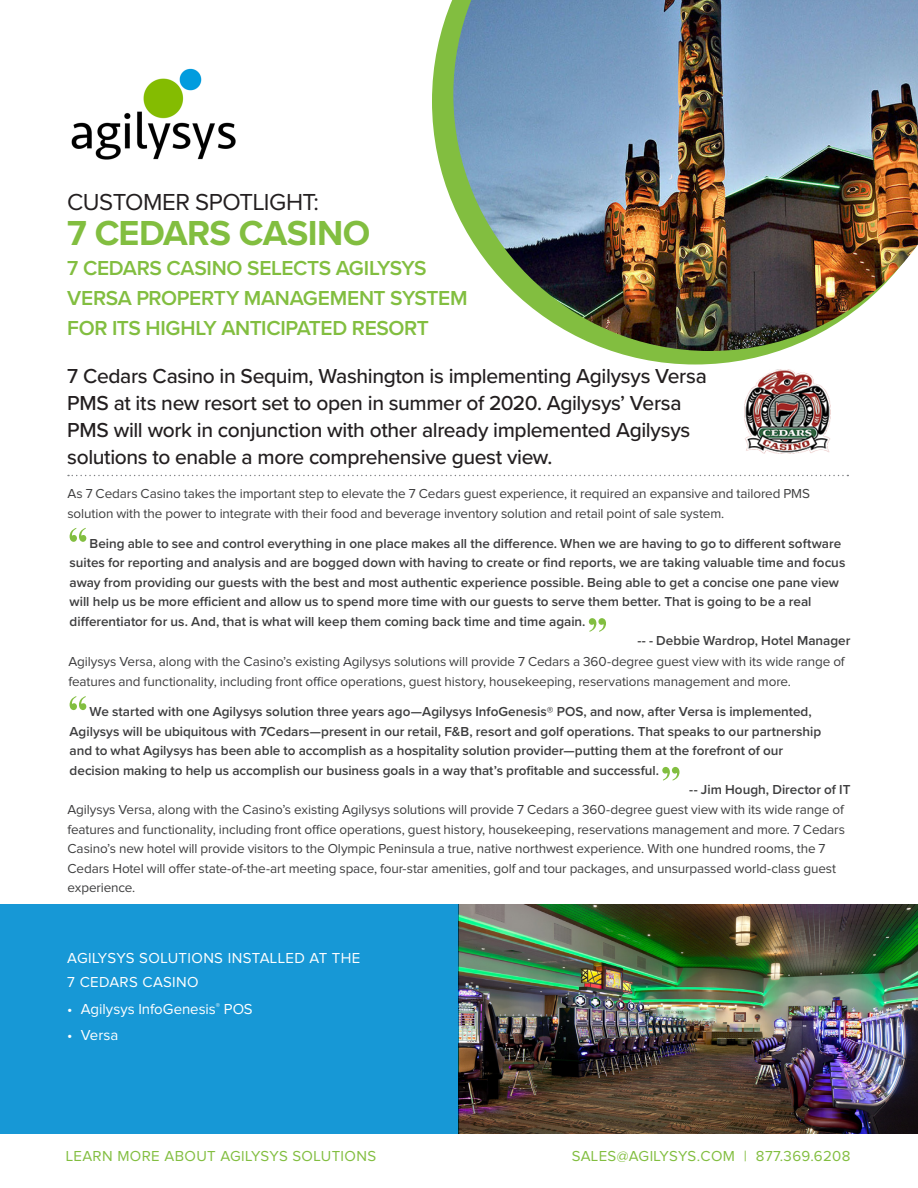
<style>
.page{position:relative;width:918px;height:1188px;background:#fff}
.page>*{position:absolute;margin:0;border:0;box-sizing:border-box;transform-origin:0 0}
.Document_Title{font:700 36px "Proxima Nova";letter-spacing:-.02em;color:#82be40}
.Document_Title-2{font:24px "Proxima Nova";letter-spacing:-.02em;color:#231f20}
.Content_Header{font:500 21px/27px "Proxima Nova";letter-spacing:-.02em;color:#231f20}
.Document_Title-3{font:600 21px/30px "Proxima Nova";letter-spacing:-.015em;color:#82be40}
.t1{font:15px "Proxima Nova";letter-spacing:.025em;color:#82be40}
.Solutions_Header{font:15px "Proxima Nova";letter-spacing:.025em;color:#fff}
.Solutions_Header-2{font:15px "Proxima Nova";letter-spacing:.005em;color:#fff}
.Content_Text{font:600 13.5px/19.5px "Proxima Nova";color:#3e3e3f}
.Content_Text-2{font:13.5px/19.5px "Proxima Nova";letter-spacing:-.01em;color:#3e3e3f}
</style>
<div class="page">
<svg style="left:432px;top:0;width:347px;height:364px"></svg>
<img style="left:453px;top:0;width:465px;height:351px">
<img style="left:745px;top:370px;width:85px;height:84px">
<img style="left:459px;top:904px;width:459px;height:230px">
<svg style="left:68px;top:475px;width:780px;height:1px"></svg>
<div style="left:0;top:904px;width:459px;height:230px;background:#1798d6"></div>
<svg style="left:70px;top:528px;width:16px;height:14px"></svg>
<svg style="left:589px;top:618px;width:17px;height:14px"></svg>
<img style="left:71px;top:68px;width:165px;height:92px">
<svg style="left:70px;top:696px;width:16px;height:14px"></svg>
<svg style="left:662px;top:767px;width:18px;height:14px"></svg>
<p class="Document_Title-2" style="left:67px;top:191px;width:253px">CUSTOMER SPOTLIGHT:</p>
<p class="Document_Title" style="left:67px;top:206px;width:304px">7 CEDARS CASINO</p>
<p class="Document_Title-3" style="left:67px;top:252px;width:402px">7 CEDARS CASINO SELECTS AGILYSYS<br>VERSA PROPERTY MANAGEMENT SYSTEM<br>FOR ITS HIGHLY ANTICIPATED RESORT</p>
<p class="Content_Header" style="left:67px;top:362px;width:641px">7 Cedars Casino in Sequim, Washington is implementing Agilysys Versa</p>
<p class="Content_Header" style="left:67px;top:389px;width:625px">PMS at its new resort set to open in summer of 2020. Agilysys’ Versa<br>PMS will work in conjunction with other already implemented Agilysys solutions to enable a more comprehensive guest view.</p>
<p class="Content_Text-2" style="left:68px;top:484px;width:744px">As 7 Cedars Casino takes the important step to elevate the 7 Cedars guest experience, it required an expansive and tailored PMS solution with the power to integrate with their food and beverage inventory solution and retail point of sale system.</p>
<p class="Content_Text" style="left:70px;top:533px;width:777px;text-indent:20px">Being able to see and control everything in one place makes all the difference. When we are having to go to different software suites for reporting and analysis and are bogged down with having to create or find reports, we are taking valuable time and focus away from providing our guests with the best and most authentic experience possible. Being able to get a concise one pane view will help us be more efficient and allow us to spend more time with our guests to serve them better. That is going to be a real differentiator for us. And, that is what will keep them coming back time and time again.</p>
<p class="Content_Text" style="left:637px;top:631px;width:215px">-- - Debbie Wardrop, Hotel Manager</p>
<p class="Content_Text-2" style="left:68px;top:653px;width:778px">Agilysys Versa, along with the Casino’s existing Agilysys solutions will provide 7 Cedars a 360-degree guest view with its wide range of features and functionality, including front office operations, guest history, housekeeping, reservations management and more.</p>
<p class="Content_Text" style="left:90px;top:701px;width:724px">We started with one Agilysys solution three years ago—Agilysys InfoGenesis® POS, and now, after Versa is implemented,</p>
<p class="Content_Text" style="left:70px;top:721px;width:753px">Agilysys will be ubiquitous with 7Cedars—present in our retail, F&amp;B, resort and golf operations. That speaks to our partnership</p>
<p class="Content_Text" style="left:70px;top:740px;width:715px">and to what Agilysys has been able to accomplish as a hospitality solution provider—putting them at the forefront of our</p>
<p class="Content_Text" style="left:70px;top:760px;width:591px">decision making to help us accomplish our business goals in a way that’s profitable and successful.</p>
<p class="Content_Text" style="left:689px;top:779px;width:163px">-- Jim Hough, Director of IT</p>
<p class="Content_Text-2" style="left:68px;top:801px;width:779px">Agilysys Versa, along with the Casino’s existing Agilysys solutions will provide 7 Cedars a 360-degree guest view with its wide range of features and functionality, including front office operations, guest history, housekeeping, reservations management and more. 7 Cedars Casino’s new hotel will provide visitors to the Olympic Peninsula a true, native northwest experience. With one hundred rooms, the 7<br>Cedars Hotel will offer state-of-the-art meeting space, four-star amenities, golf and tour packages, and unsurpassed world-class guest experience.</p>
<p class="Solutions_Header" style="left:67px;top:951px;width:295px">AGILYSYS SOLUTIONS INSTALLED AT THE</p>
<p class="Solutions_Header" style="left:67px;top:976px;width:133px">7 CEDARS CASINO</p>
<p class="Solutions_Header-2" style="left:67px;top:1002px;width:187px">• Agilysys InfoGenesis<sup>®</sup> POS</p>
<p class="Solutions_Header-2" style="left:67px;top:1028px;width:52px">• Versa</p>
<p class="t1" style="left:66px;top:1149px;width:312px">LEARN MORE ABOUT AGILYSYS SOLUTIONS</p>
<p class="t1" style="left:572px;top:1149px;width:280px">SALES@AGILYSYS.COM | 877.369.6208</p>
</div>
